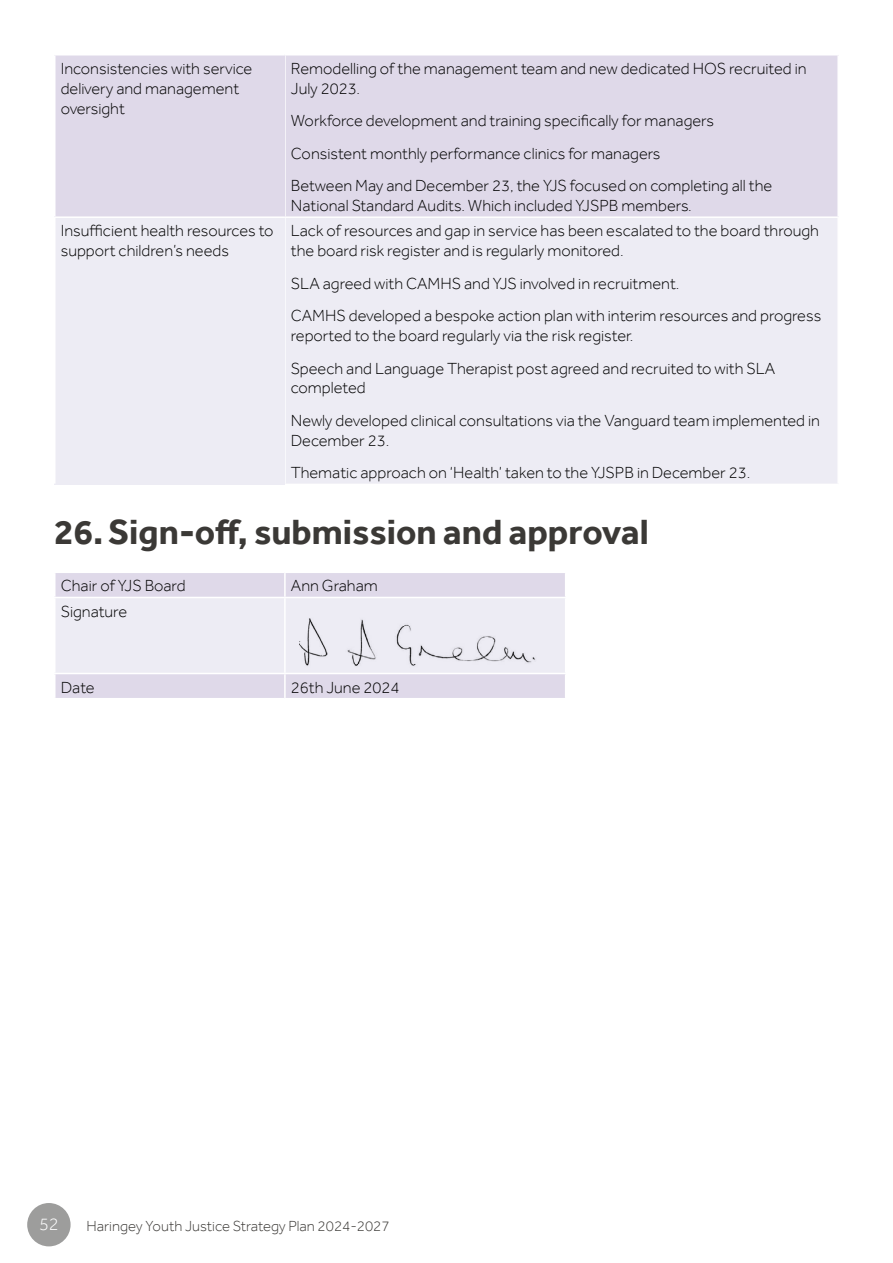
<style>
.page{position:relative;width:893px;height:1263px;background:#fff}
.page>*{position:absolute;margin:0;border:0;box-sizing:border-box;transform-origin:0 0}
.t1{font:700 36px "Effra";color:#3b3936}
.t2{font:300 18px "Effra";color:#fff}
.t3{font:300 16.5px/32.5px "Effra";color:#000}
.t4{font:300 15px "Effra";color:#3b3936}
</style>
<div class="page">
<div style="left:27px;top:1203px;width:44px;height:43px;background:#9d9d9c;border-radius:50%"></div>
<div style="left:285px;top:55px;width:553px;height:162px;background:#dfd9e9"></div>
<div style="left:285px;top:217px;width:553px;height:267px;background:#edecf4"></div>
<hr style="left:837px;top:218px;width:2px;height:266px;background:#fff">
<hr style="left:284px;top:218px;width:2px;height:266px;background:#fff">
<hr style="left:837px;top:55px;width:2px;height:161px;background:#fff">
<hr style="left:284px;top:55px;width:2px;height:161px;background:#fff">
<div style="left:55px;top:55px;width:230px;height:162px;background:#dfd9e9"></div>
<div style="left:55px;top:217px;width:230px;height:267px;background:#edecf4"></div>
<hr style="left:54px;top:54px;width:231px;height:2px;background:#fff">
<hr style="left:54px;top:55px;width:2px;height:161px;background:#fff">
<hr style="left:285px;top:54px;width:554px;height:2px;background:#fff">
<hr style="left:54px;top:216px;width:231px;height:2px;background:#fff">
<hr style="left:54px;top:218px;width:2px;height:266px;background:#fff">
<hr style="left:285px;top:216px;width:554px;height:2px;background:#fff">
<div style="left:55px;top:572px;width:230px;height:25px;background:#dfd9e9"></div>
<div style="left:285px;top:572px;width:281px;height:25px;background:#dfd9e9"></div>
<div style="left:55px;top:673px;width:230px;height:26px;background:#dfd9e9"></div>
<div style="left:285px;top:673px;width:281px;height:26px;background:#dfd9e9"></div>
<div style="left:55px;top:597px;width:230px;height:76px;background:#edecf4"></div>
<div style="left:285px;top:597px;width:281px;height:76px;background:#edecf4"></div>
<hr style="left:54px;top:571px;width:231px;height:2px;background:#fff">
<hr style="left:54px;top:573px;width:2px;height:24px;background:#fff">
<hr style="left:285px;top:571px;width:281px;height:2px;background:#fff">
<hr style="left:284px;top:573px;width:2px;height:24px;background:#fff">
<svg style="left:565px;top:573px;width:1px;height:24px"></svg>
<hr style="left:54px;top:597px;width:231px;height:1px;background:#fff">
<hr style="left:54px;top:598px;width:2px;height:75px;background:#fff">
<hr style="left:285px;top:597px;width:281px;height:1px;background:#fff">
<hr style="left:284px;top:598px;width:2px;height:75px;background:#fff">
<hr style="left:565px;top:598px;width:1px;height:75px;background:#fff">
<hr style="left:54px;top:673px;width:231px;height:1px;background:#fff">
<hr style="left:54px;top:674px;width:2px;height:24px;background:#fff">
<hr style="left:285px;top:673px;width:281px;height:1px;background:#fff">
<hr style="left:284px;top:674px;width:2px;height:24px;background:#fff">
<svg style="left:565px;top:674px;width:1px;height:24px"></svg>
<hr style="left:54px;top:698px;width:231px;height:1px;background:#fff">
<hr style="left:285px;top:698px;width:281px;height:1px;background:#fff">
<img style="left:300px;top:618px;width:236px;height:48px">
<p class="t3" style="left:61px;top:58px;width:193px;line-height:19.8px">Inconsistencies with service delivery and management oversight</p>
<p class="t3" style="left:291px;top:58px;width:517px;line-height:19.8px">Remodelling of the management team and new dedicated HOS recruited in<br>July 2023.</p>
<p class="t3" style="left:291px;top:104px;width:483px">Workforce development and training specifically for managers<br>Consistent monthly performance clinics for managers<br>Between May and December 23, the YJS focused on completing all the</p>
<p class="t3" style="left:291px;top:189px;width:402px">National Standard Audits. Which included YJSPB members.</p>
<p class="t3" style="left:61px;top:221px;width:214px;line-height:19.8px">Insufficient health resources to support children’s needs</p>
<p class="t3" style="left:291px;top:221px;width:530px;line-height:19.8px">Lack of resources and gap in service has been escalated to the board through the board risk register and is regularly monitored.</p>
<p class="t3" style="left:291px;top:267px;width:532px">SLA agreed with CAMHS and YJS involved in recruitment.<br>CAMHS developed a bespoke action plan with interim resources and progress</p>
<p class="t3" style="left:291px;top:319px;width:486px">reported to the board regularly via the risk register.<br>Speech and Language Therapist post agreed and recruited to with SLA</p>
<p class="t3" style="left:291px;top:372px;width:531px">completed<br>Newly developed clinical consultations via the Vanguard team implemented in</p>
<p class="t3" style="left:291px;top:424px;width:461px">December 23.<br>Thematic approach on ‘Health’ taken to the YJSPB in December 23.</p>
<p class="t1" style="left:54px;top:510px;width:596px">26.Sign-off, submission and approval</p>
<p class="t3" style="left:61px;top:570px;width:126px">Chair of YJS Board</p>
<p class="t3" style="left:291px;top:570px;width:88px">Ann Graham</p>
<p class="t3" style="left:61px;top:595px;width:68px">Signature</p>
<p class="t3" style="left:61px;top:671px;width:35px">Date</p>
<p class="t3" style="left:291px;top:671px;width:110px">26th June 2024</p>
<p class="t2" style="left:39px;top:1214px;width:21px">52</p>
<p class="t4" style="left:86px;top:1217px;width:305px">Haringey Youth Justice Strategy Plan 2024-2027</p>
</div>
